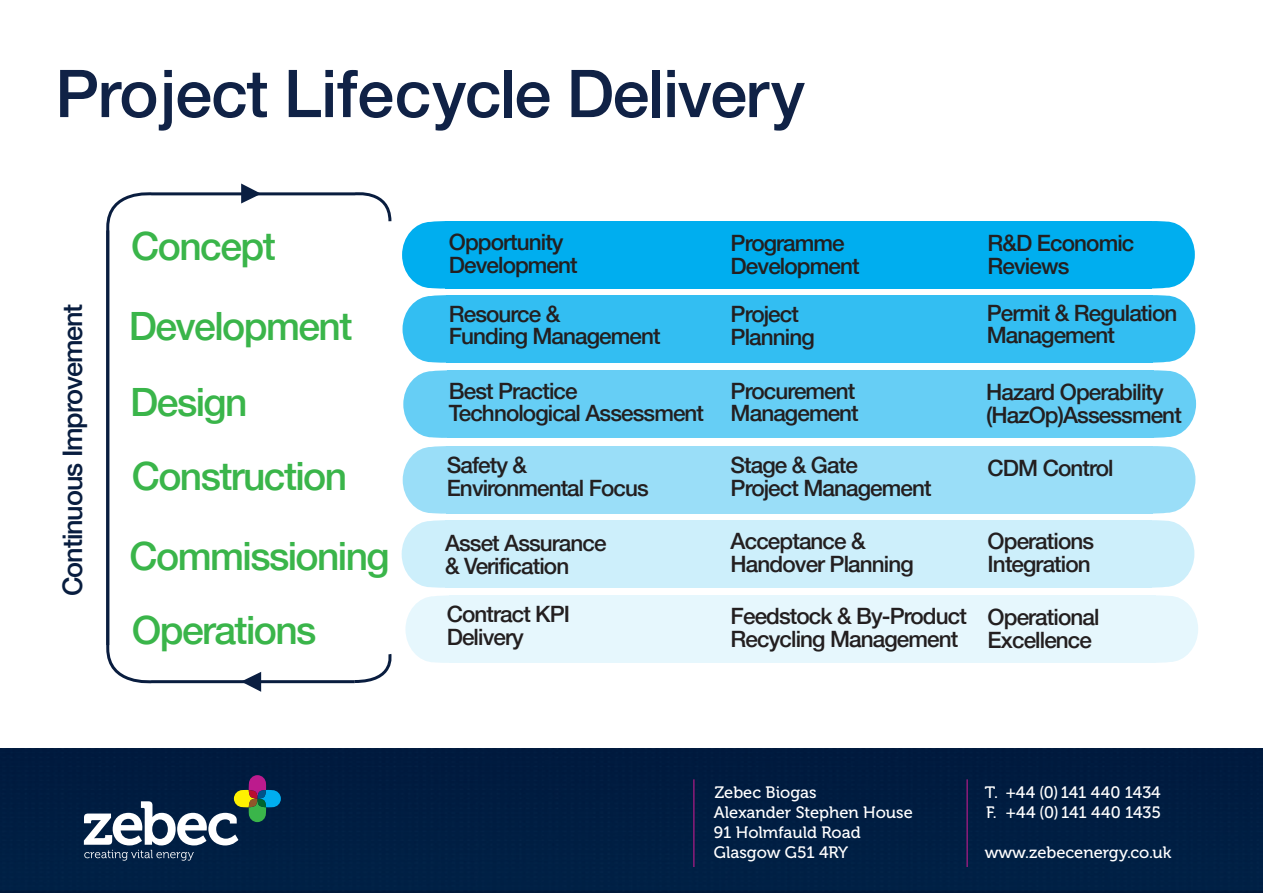
<style>
.page{position:relative;width:1263px;height:893px;background:#fff}
.page>*{position:absolute;margin:0;border:0;box-sizing:border-box;transform-origin:0 0}
.t1{font:500 66px "Helvetica Neue LT";letter-spacing:-.025em;color:#102246}
.t2{font:500 39px/79.5px "Helvetica Neue LT";letter-spacing:-.04em;color:#3ab54a}
.t3{font:500 27px "Helvetica Neue LT";letter-spacing:-.04em;color:#081d3f}
.t4{font:500 22.5px/22.5px "Helvetica Neue LT";letter-spacing:-.04em;color:#231f20}
.t5{font:16.5px/19.8px "Museo 500";color:#fff}
</style>
<div class="page">
<div style="left:1px;top:749px;width:1262px;height:144px;background:#001d42"></div>
<svg style="left:1116px;top:221px;width:79px;height:68px"></svg>
<div style="left:445px;top:221px;width:707px;height:67px;background:#00aeef"></div>
<svg style="left:402px;top:221px;width:79px;height:68px"></svg>
<svg style="left:1153px;top:295px;width:42px;height:68px"></svg>
<div style="left:446px;top:295px;width:707px;height:68px;background:#33bef2"></div>
<svg style="left:402px;top:295px;width:44px;height:68px"></svg>
<svg style="left:1117px;top:370px;width:79px;height:68px"></svg>
<div style="left:447px;top:371px;width:706px;height:67px;background:#66cef5"></div>
<svg style="left:403px;top:370px;width:79px;height:68px"></svg>
<svg style="left:1153px;top:446px;width:42px;height:68px"></svg>
<div style="left:446px;top:446px;width:707px;height:68px;background:#9adef8"></div>
<svg style="left:403px;top:446px;width:43px;height:68px"></svg>
<svg style="left:1152px;top:520px;width:42px;height:68px"></svg>
<div style="left:445px;top:520px;width:707px;height:68px;background:#cdeffb"></div>
<svg style="left:402px;top:520px;width:43px;height:68px"></svg>
<svg style="left:1119px;top:595px;width:79px;height:68px"></svg>
<div style="left:449px;top:596px;width:707px;height:67px;background:#e6f7fd"></div>
<svg style="left:405px;top:595px;width:80px;height:68px"></svg>
<hr style="left:693px;top:779px;width:1px;height:88px;background:#bc1b8d">
<hr style="left:966px;top:779px;width:2px;height:88px;background:#bc1b8d">
<svg style="left:84px;top:775px;width:197px;height:86px"></svg>
<svg style="left:106px;top:648px;width:246px;height:38px"></svg>
<svg style="left:106px;top:192px;width:286px;height:456px"></svg>
<svg style="left:352px;top:654px;width:40px;height:30px"></svg>
<svg style="left:241px;top:672px;width:20px;height:20px"></svg>
<svg style="left:241px;top:183px;width:20px;height:20px"></svg>
<h1 class="t1" style="left:55px;top:54px;width:751px">Project Lifecycle Delivery</h1>
<p class="t3" style="left:57px;top:596px;width:294px;rotate:-90deg">Continuous Improvement</p>
<h2 class="t2" style="left:129px;top:206px;width:225px">Concept<br>Development</h2>
<h2 class="t2" style="left:130px;top:365px;width:218px;line-height:74.2px">Design<br>Construction</h2>
<h2 class="t2" style="left:130px;top:519px;width:262px;line-height:73.7px">Commissioning<br>Operations</h2>
<p class="t4" style="left:449px;top:231px;width:130px">Opportunity<br>Development</p>
<p class="t4" style="left:988px;top:232px;width:148px">R&amp;D Economic<br>Reviews</p>
<p class="t4" style="left:731px;top:232px;width:130px">Programme<br>Development</p>
<p class="t4" style="left:449px;top:302px;width:213px">Resource &amp;<br>Funding Management</p>
<p class="t4" style="left:731px;top:303px;width:86px">Project<br>Planning</p>
<p class="t4" style="left:987px;top:301px;width:192px">Permit &amp; Regulation<br>Management</p>
<p class="t4" style="left:449px;top:379px;width:257px">Best Practice<br>Technological Assessment</p>
<p class="t4" style="left:731px;top:379px;width:130px">Procurement<br>Management</p>
<p class="t4" style="left:986px;top:381px;width:197px">Hazard Operability (HazOp)Assessment</p>
<p class="t4" style="left:447px;top:454px;width:204px">Safety &amp;<br>Environmental Focus</p>
<p class="t4" style="left:731px;top:454px;width:203px">Stage &amp; Gate<br>Project Management</p>
<p class="t4" style="left:988px;top:457px;width:128px">CDM Control</p>
<p class="t4" style="left:445px;top:531px;width:163px">Asset Assurance &amp; Verification</p>
<p class="t4" style="left:731px;top:530px;width:185px">Acceptance &amp;<br>Handover Planning</p>
<p class="t4" style="left:988px;top:530px;width:108px">Operations<br>Integration</p>
<p class="t4" style="left:447px;top:603px;width:125px">Contract KPI<br>Delivery</p>
<p class="t4" style="left:731px;top:605px;width:238px">Feedstock &amp; By-Product<br>Recycling Management</p>
<p class="t4" style="left:988px;top:606px;width:113px">Operational<br>Excellence</p>
<p class="t5" style="left:714px;top:783px;width:200px">Zebec Biogas<br>Alexander Stephen House<br>91 Holmfauld Road<br>Glasgow G51 4RY</p>
<p class="t5" style="left:985px;top:783px;width:178px">T. +44 (0) 141 440 1434<br>F. +44 (0) 141 440 1435</p>
<p class="t5" style="left:985px;top:842px;width:188px">www.zebecenergy.co.uk</p>
</div>
